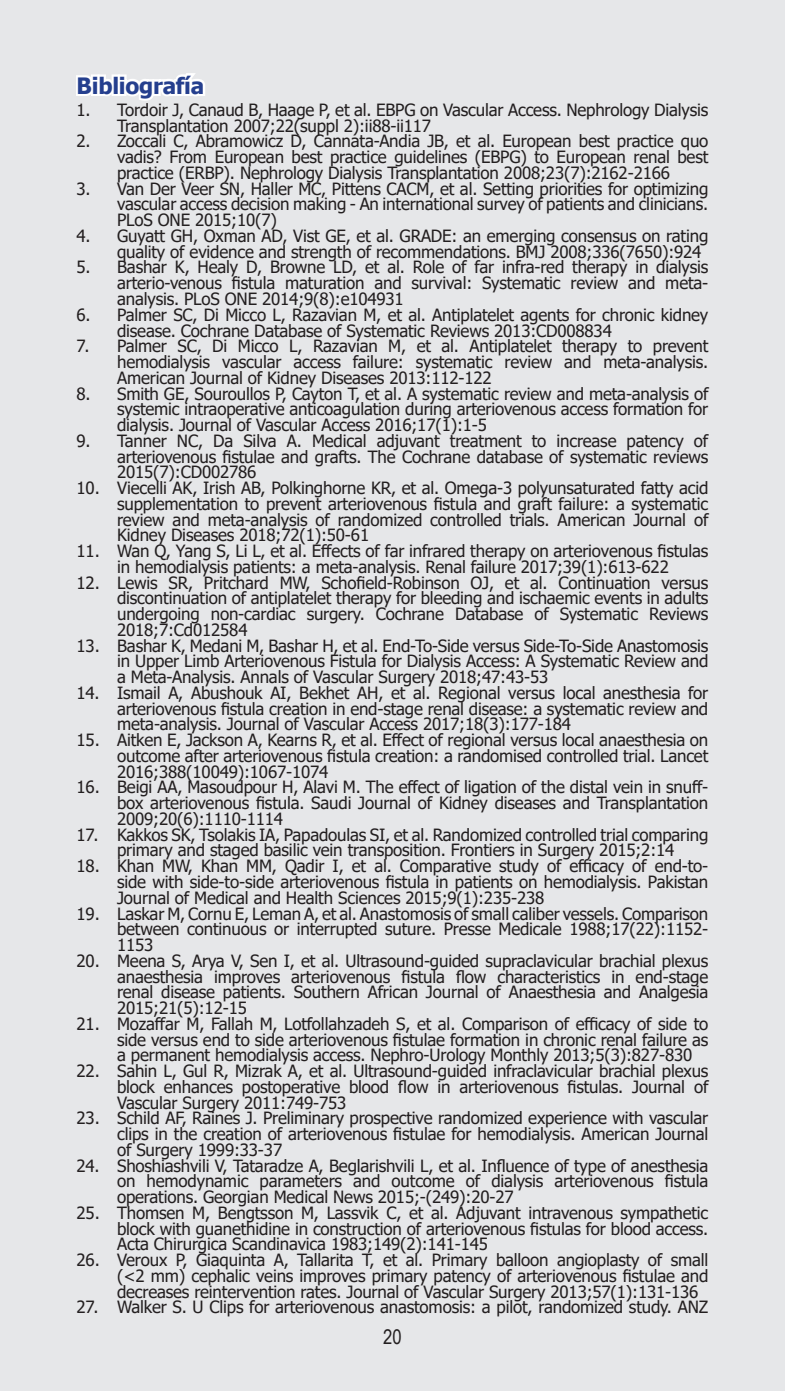
<style>
.page{position:relative;width:785px;height:1391px;background:#fff}
.page>*{position:absolute;margin:0;border:0;box-sizing:border-box;transform-origin:0 0}
.Rode_Titel{font:700 22.5px "Tahoma";letter-spacing:-.01em;color:#253f8e}
.t1{font:20.25px "Arial Narrow";color:#231f20}
.t2{font:16.88px/15.8px "Tahoma";letter-spacing:-.01em;color:#231f20;text-align:justify}
</style>
<div class="page">
<div style="left:0;top:0;width:784px;height:1390px;background:#e6e7e9"></div>
<svg style="left:76px;top:73px;width:129px;height:28px"></svg>
<p class="Rode_Titel" style="left:77px;top:70px;width:129px">Bibliografía</p>
<p class="t2" style="left:117px;top:103px;width:592px;text-indent:-40px">1. Tordoir J, Canaud B, Haage P, et al. EBPG on Vascular Access. Nephrology Dialysis<br>Transplantation 2007;22(suppl 2):ii88-ii117</p>
<p class="t2" style="left:117px;top:134px;width:592px;text-indent:-40px">2. Zoccali C, Abramowicz D, Cannata-Andia JB, et al. European best practice quo vadis? From European best practice guidelines (EBPG) to European renal best practice (ERBP). Nephrology Dialysis Transplantation 2008;23(7):2162-2166</p>
<p class="t2" style="left:117px;top:182px;width:592px;text-indent:-40px">3. Van Der Veer SN, Haller MC, Pittens CACM, et al. Setting priorities for optimizing vascular access decision making - An international survey of patients and clinicians.<br>PLoS ONE 2015;10(7)</p>
<p class="t2" style="left:117px;top:229px;width:592px;text-indent:-40px">4. Guyatt GH, Oxman AD, Vist GE, et al. GRADE: an emerging consensus on rating quality of evidence and strength of recommendations. BMJ 2008;336(7650):924</p>
<p class="t2" style="left:117px;top:260px;width:592px;text-indent:-40px">5. Bashar K, Healy D, Browne LD, et al. Role of far infra-red therapy in dialysis arterio-venous fistula maturation and survival: Systematic review and meta&shy;analysis. PLoS ONE 2014;9(8):e104931</p>
<p class="t2" style="left:117px;top:308px;width:592px;text-indent:-40px">6. Palmer SC, Di Micco L, Razavian M, et al. Antiplatelet agents for chronic kidney disease. Cochrane Database of Systematic Reviews 2013:CD008834</p>
<p class="t2" style="left:117px;top:339px;width:592px;text-indent:-40px">7. Palmer SC, Di Micco L, Razavian M, et al. Antiplatelet therapy to prevent hemodialysis vascular access failure: systematic review and meta-analysis.<br>American Journal of Kidney Diseases 2013:112-122</p>
<p class="t2" style="left:117px;top:386px;width:592px;text-indent:-40px">8. Smith GE, Souroullos P, Cayton T, et al. A systematic review and meta-analysis of systemic intraoperative anticoagulation during arteriovenous access formation for dialysis. Journal of Vascular Access 2016;17(1):1-5</p>
<p class="t2" style="left:117px;top:434px;width:592px;text-indent:-40px">9. Tanner NC, Da Silva A. Medical adjuvant treatment to increase patency of arteriovenous fistulae and grafts. The Cochrane database of systematic reviews 2015(7):CD002786</p>
<p class="t2" style="left:117px;top:481px;width:592px;text-indent:-40px">10. Viecelli AK, Irish AB, Polkinghorne KR, et al. Omega-3 polyunsaturated fatty acid supplementation to prevent arteriovenous fistula and graft failure: a systematic review and meta-analysis of randomized controlled trials. American Journal of Kidney Diseases 2018;72(1):50-61</p>
<p class="t2" style="left:77px;top:544px;width:633px;text-align:center">11. Wan Q, Yang S, Li L, et al. Effects of far infrared therapy on arteriovenous fistulas in hemodialysis patients: a meta-analysis. Renal failure 2017;39(1):613-622</p>
<p class="t2" style="left:117px;top:575px;width:592px;text-indent:-40px">12. Lewis SR, Pritchard MW, Schofield-Robinson OJ, et al. Continuation versus discontinuation of antiplatelet therapy for bleeding and ischaemic events in adults undergoing non-cardiac surgery. Cochrane Database of Systematic Reviews 2018;7:Cd012584</p>
<p class="t2" style="left:117px;top:638px;width:592px;text-indent:-40px">13. Bashar K, Medani M, Bashar H, et al. End-To-Side versus Side-To-Side Anastomosis in Upper Limb Arteriovenous Fistula for Dialysis Access: A Systematic Review and a Meta-Analysis. Annals of Vascular Surgery 2018;47:43-53</p>
<p class="t2" style="left:117px;top:686px;width:592px;text-indent:-40px">14. Ismail A, Abushouk AI, Bekhet AH, et al. Regional versus local anesthesia for arteriovenous fistula creation in end-stage renal disease: a systematic review and meta-analysis. Journal of Vascular Access 2017;18(3):177-184</p>
<p class="t2" style="left:117px;top:733px;width:592px;text-indent:-40px">15. Aitken E, Jackson A, Kearns R, et al. Effect of regional versus local anaesthesia on outcome after arteriovenous fistula creation: a randomised controlled trial. Lancet 2016;388(10049):1067-1074</p>
<p class="t2" style="left:117px;top:780px;width:592px;text-indent:-40px">16. Beigi AA, Masoudpour H, Alavi M. The effect of ligation of the distal vein in snuff&shy;box arteriovenous fistula. Saudi Journal of Kidney diseases and Transplantation 2009;20(6):1110-1114</p>
<p class="t2" style="left:77px;top:827px;width:633px;text-align:center">17. Kakkos SK, Tsolakis IA, Papadoulas SI, et al. Randomized controlled trial comparing primary and staged basilic vein transposition. Frontiers in Surgery 2015;2:14</p>
<p class="t2" style="left:117px;top:859px;width:592px;text-indent:-40px">18. Khan MW, Khan MM, Qadir I, et al. Comparative study of efficacy of end-to&shy;side with side-to-side arteriovenous fistula in patients on hemodialysis. Pakistan Journal of Medical and Health Sciences 2015;9(1):235-238</p>
<p class="t2" style="left:117px;top:906px;width:592px;text-indent:-40px">19. Laskar M, Cornu E, Leman A, et al. Anastomosis of small caliber vessels. Comparison between continuous or interrupted suture. Presse Medicale 1988;17(22):1152- 1153</p>
<p class="t2" style="left:117px;top:953px;width:592px;text-indent:-40px">20. Meena S, Arya V, Sen I, et al. Ultrasound-guided supraclavicular brachial plexus anaesthesia improves arteriovenous fistula flow characteristics in end-stage renal disease patients. Southern African Journal of Anaesthesia and Analgesia 2015;21(5):12-15</p>
<p class="t2" style="left:117px;top:1016px;width:592px;text-indent:-40px">21. Mozaffar M, Fallah M, Lotfollahzadeh S, et al. Comparison of efficacy of side to side versus end to side arteriovenous fistulae formation in chronic renal failure as a permanent hemodialysis access. Nephro-Urology Monthly 2013;5(3):827-830</p>
<p class="t2" style="left:117px;top:1064px;width:592px;text-indent:-40px">22. Sahin L, Gul R, Mizrak A, et al. Ultrasound-guided infraclavicular brachial plexus block enhances postoperative blood flow in arteriovenous fistulas. Journal of Vascular Surgery 2011:749-753</p>
<p class="t2" style="left:117px;top:1111px;width:592px;text-indent:-40px">23. Schild AF, Raines J. Preliminary prospective randomized experience with vascular clips in the creation of arteriovenous fistulae for hemodialysis. American Journal of Surgery 1999:33-37</p>
<p class="t2" style="left:117px;top:1158px;width:592px;text-indent:-40px">24. Shoshiashvili V, Tataradze A, Beglarishvili L, et al. Influence of type of anesthesia on hemodynamic parameters and outcome of dialysis arteriovenous fistula operations. Georgian Medical News 2015;-(249):20-27</p>
<p class="t2" style="left:117px;top:1205px;width:592px;text-indent:-40px">25. Thomsen M, Bengtsson M, Lassvik C, et al. Adjuvant intravenous sympathetic block with guanethidine in construction of arteriovenous fistulas for blood access.<br>Acta Chirurgica Scandinavica 1983;149(2):141-145</p>
<p class="t2" style="left:117px;top:1253px;width:592px;text-indent:-40px">26. Veroux P, Giaquinta A, Tallarita T, et al. Primary balloon angioplasty of small (&lt;2 mm) cephalic veins improves primary patency of arteriovenous fistulae and decreases reintervention rates. Journal of Vascular Surgery 2013;57(1):131-136</p>
<p class="t2" style="left:77px;top:1300px;width:633px">27. Walker S. U Clips for arteriovenous anastomosis: a pilot, randomized study. ANZ</p>
<p class="t1" style="left:383px;top:1321px;width:20px">20</p>
</div>
